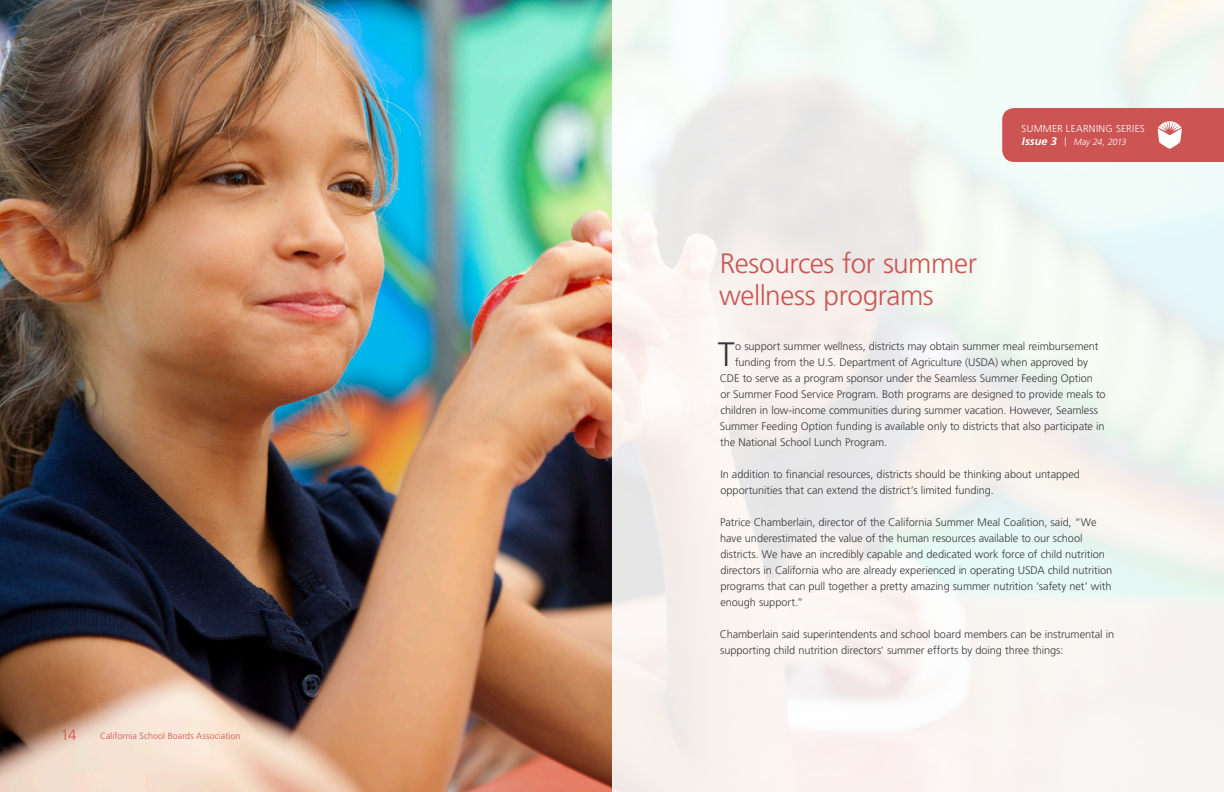
<style>
.page{position:relative;width:1224px;height:792px;background:#fff}
.page>*{position:absolute;margin:0;border:0;box-sizing:border-box;transform-origin:0 0}
.intro_paragraph{font:300 33.9px "Frutiger LT Std";color:#383839}
.t1{font:300 28px/32px "Frutiger LT Std";letter-spacing:-.015em;color:#cc5453}
.subheads{font:300 15px "Frutiger LT Std";color:#cc5453}
.body{font:300 11px/16px "Frutiger LT Std";letter-spacing:-.005em;color:#383839}
.intro_paragraph-2{font:300 11px "Frutiger LT Std";letter-spacing:-.005em;color:#383839}
.t2{font:300 10px "Frutiger LT Std";letter-spacing:.03em;color:#fff}
.subheads-2{font:300 9px "Frutiger LT Std";letter-spacing:.005em;color:#cc5453}
.t3{font:italic 300 9px "Frutiger LT Std";letter-spacing:-.02em;color:#fff}
.s1{font-weight:700;font-size:11px}
.s2{font-style:normal}
</style>
<div class="page">
<img style="left:0;top:0;width:612px;height:792px">
<svg style="left:612px;top:0;width:612px;height:792px;fill:#f5f4f1"></svg>
<div style="left:1002px;top:108px;width:222px;height:54px;background:#cc5453"></div>
<p class="subheads" style="left:61px;top:727px;width:17px">14</p>
<p class="subheads-2" style="left:100px;top:731px;width:142px">California School Boards Association</p>
<p class="t2" style="left:1022px;top:123px;width:125px">SUMMER LEARNING SERIES</p>
<p class="t3" style="left:1022px;top:137px;width:106px"><span class="s1">Issue 3</span> <span class="s2">|</span> May 24, 2013</p>
<p class="t1" style="left:719px;top:248px;width:259px">Resources for summer wellness programs</p>
<p class="intro_paragraph" style="left:718px;top:335px;width:18px">T</p>
<p class="intro_paragraph-2" style="left:735px;top:340px;width:365px">o support summer wellness, districts may obtain summer meal reimbursement</p>
<p class="intro_paragraph-2" style="left:735px;top:356px;width:354px">funding from the U.S. Department of Agriculture (USDA) when approved by</p>
<p class="intro_paragraph-2" style="left:720px;top:372px;width:375px">CDE to serve as a program sponsor under the Seamless Summer Feeding Option</p>
<p class="intro_paragraph-2" style="left:720px;top:388px;width:387px">or Summer Food Service Program. Both programs are designed to provide meals to</p>
<p class="intro_paragraph-2" style="left:720px;top:404px;width:379px">children in low-income communities during summer vacation. However, Seamless</p>
<p class="intro_paragraph-2" style="left:720px;top:420px;width:386px">Summer Feeding Option funding is available only to districts that also participate in</p>
<p class="intro_paragraph-2" style="left:720px;top:436px;width:169px">the National School Lunch Program.</p>
<p class="body" style="left:720px;top:466px;width:361px">In addition to financial resources, districts should be thinking about untapped opportunities that can extend the district’s limited funding.</p>
<p class="body" style="left:720px;top:514px;width:394px">Patrice Chamberlain, director of the California Summer Meal Coalition, said, “We have underestimated the value of the human resources available to our school districts. We have an incredibly capable and dedicated work force of child nutrition directors in California who are already experienced in operating USDA child nutrition programs that can pull together a pretty amazing summer nutrition ‘safety net’ with enough support.”</p>
<p class="body" style="left:720px;top:626px;width:396px">Chamberlain said superintendents and school board members can be instrumental in supporting child nutrition directors' summer efforts by doing three things:</p>
</div>
